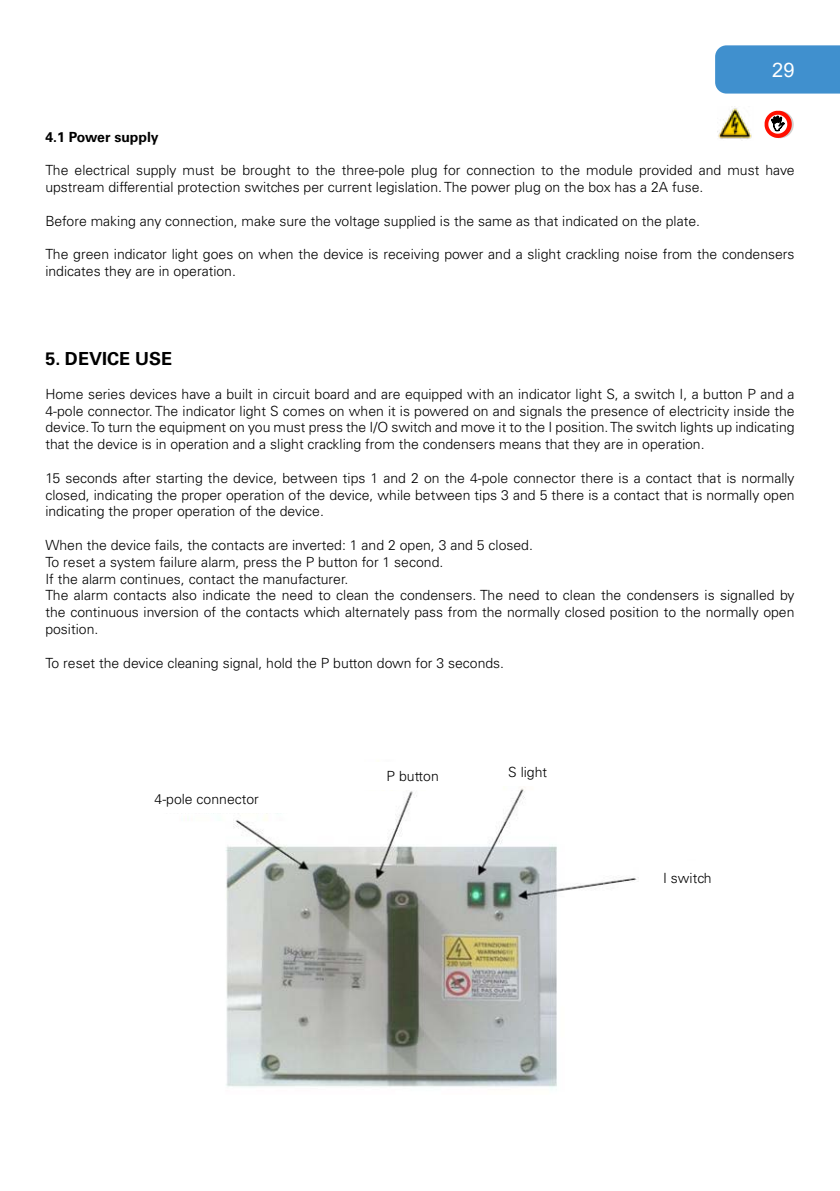
<style>
.page{position:relative;width:840px;height:1191px;background:#fff}
.page>*{position:absolute;margin:0;border:0;box-sizing:border-box;transform-origin:0 0}
.t1{font:20px "Arial";color:#fff}
.t2{font:700 18px "Univers LT Std";color:#000}
.t3{font:300 14px/16.8px "Univers LT Std";color:#000}
.t4{font:700 14px "Univers LT Std";color:#000}
</style>
<div class="page">
<div style="left:715px;top:45px;width:124px;height:49px;background:#4090ce"></div>
<svg style="left:764px;top:111px;width:29px;height:27px"></svg>
<img style="left:717px;top:108px;width:35px;height:31px">
<img style="left:213px;top:788px;width:424px;height:300px">
<div style="left:105px;top:785px;width:203px;height:28px;background:#fff"></div>
<div style="left:346px;top:762px;width:133px;height:27px;background:#fff"></div>
<h1 class="t1" style="left:771px;top:56px;width:24px">29</h1>
<p class="t4" style="left:45px;top:129px;width:115px">4.1 Power supply</p>
<p class="t3" style="left:45px;top:162px;width:750px">The electrical supply must be brought to the three-pole plug for connection to the module provided and must have upstream differential protection switches per current legislation. The power plug on the box has a 2A fuse.</p>
<p class="t3" style="left:45px;top:212px;width:655px">Before making any connection, make sure the voltage supplied is the same as that indicated on the plate.</p>
<p class="t3" style="left:45px;top:246px;width:750px">The green indicator light goes on when the device is receiving power and a slight crackling noise from the condensers indicates they are in operation.</p>
<p class="t2" style="left:45px;top:348px;width:128px">5. DEVICE USE</p>
<p class="t3" style="left:45px;top:385px;width:750px;text-align:justify">Home series devices have a built in circuit board and are equipped with an indicator light S, a switch I, a button P and a 4-pole connector. The indicator light S comes on when it is powered on and signals the presence of electricity inside the device. To turn the equipment on you must press the I/O switch and move it to the I position. The switch lights up indicating that the device is in operation and a slight crackling from the condensers means that they are in operation.</p>
<p class="t3" style="left:45px;top:469px;width:750px;text-align:justify">15 seconds after starting the device, between tips 1 and 2 on the 4-pole connector there is a contact that is normally closed, indicating the proper operation of the device, while between tips 3 and 5 there is a contact that is normally open indicating the proper operation of the device.</p>
<p class="t3" style="left:45px;top:536px;width:750px">When the device fails, the contacts are inverted: 1 and 2 open, 3 and 5 closed.<br>To reset a system failure alarm, press the P button for 1 second.<br>If the alarm continues, contact the manufacturer.<br>The alarm contacts also indicate the need to clean the condensers. The need to clean the condensers is signalled by the continuous inversion of the contacts which alternately pass from the normally closed position to the normally open position.</p>
<p class="t3" style="left:45px;top:654px;width:460px">To reset the device cleaning signal, hold the P button down for 3 seconds.</p>
<p class="t3" style="left:154px;top:791px;width:106px">4-pole connector</p>
<p class="t3" style="left:386px;top:767px;width:54px">P button</p>
<p class="t3" style="left:508px;top:763px;width:40px">S light</p>
<p class="t3" style="left:662px;top:869px;width:50px">I switch</p>
</div>
